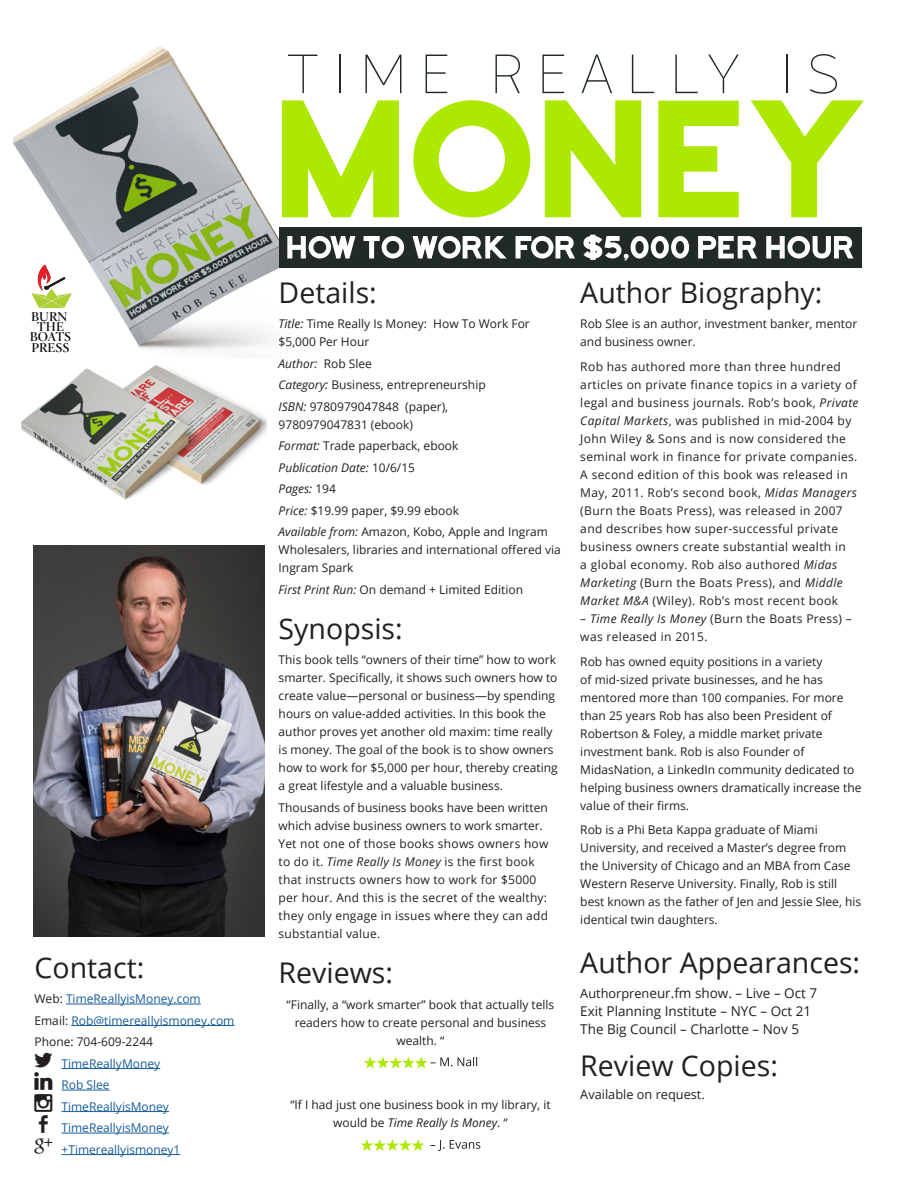
<style>
.page{position:relative;width:918px;height:1188px;background:#fff}
.page>*{position:absolute;margin:0;border:0;box-sizing:border-box;transform-origin:0 0}
.t1{font:28.5px "Open Sans";color:#231f20}
.t2{font:13.5px "Open Sans";color:#231f20}
.t3{font:12.75px "Open Sans";color:#231f20}
.t4{font:12.45px/10.4px "Hoefler Titling HTF Bd Roman";color:#050504;text-align:center}
.t5{font:12px/18px "Open Sans";color:#231f20}
.t6{font:12px/18px "Open Sans";letter-spacing:.03em;color:#231f20}
.t7{font:12px/18px "Open Sans";letter-spacing:.02em;color:#231f20}
.t8{font:12px "Open Sans";color:#175d9e}
.t9{font:italic 12px "Open Sans";color:#231f20}
.s1{color:#231f20}
.s2{font-style:italic}
.s3{font-style:normal}
.s4{font-size:12.75px}
</style>
<div class="page">
<svg style="left:364px;top:1057px;width:113px;height:11px"></svg>
<svg style="left:361px;top:1139px;width:63px;height:12px"></svg>
<svg style="left:430px;top:1140px;width:50px;height:11px"></svg>
<img style="left:13px;top:46px;width:435px;height:298px">
<div style="left:279px;top:228px;width:583px;height:40px;background:#212929"></div>
<svg style="left:287px;top:236px;width:117px;height:23px"></svg>
<svg style="left:413px;top:236px;width:94px;height:23px"></svg>
<svg style="left:516px;top:235px;width:338px;height:25px"></svg>
<svg style="left:288px;top:55px;width:29px;height:38px"></svg>
<hr style="left:339px;top:55px;width:1px;height:38px;background:#212929">
<svg style="left:365px;top:55px;width:36px;height:38px"></svg>
<svg style="left:426px;top:55px;width:21px;height:38px"></svg>
<svg style="left:495px;top:55px;width:25px;height:38px"></svg>
<svg style="left:542px;top:55px;width:22px;height:38px"></svg>
<svg style="left:582px;top:55px;width:30px;height:38px"></svg>
<svg style="left:632px;top:55px;width:22px;height:38px"></svg>
<svg style="left:675px;top:55px;width:23px;height:38px"></svg>
<svg style="left:708px;top:55px;width:31px;height:38px"></svg>
<hr style="left:786px;top:55px;width:2px;height:38px;background:#212929">
<svg style="left:810px;top:54px;width:27px;height:40px"></svg>
<svg style="left:282px;top:100px;width:582px;height:117px;fill:#ade800"></svg>
<img style="left:13px;top:316px;width:253px;height:184px">
<img style="left:33px;top:545px;width:232px;height:391px">
<svg style="left:31px;top:265px;width:41px;height:43px"></svg>
<hr style="left:66px;top:1004px;width:135px;height:1px;background:#175d9e">
<hr style="left:71px;top:1025px;width:163px;height:1px;background:#175d9e">
<hr style="left:62px;top:1068px;width:98px;height:1px;background:#175d9e">
<hr style="left:62px;top:1090px;width:48px;height:1px;background:#175d9e">
<hr style="left:62px;top:1111px;width:107px;height:1px;background:#175d9e">
<hr style="left:62px;top:1133px;width:107px;height:1px;background:#175d9e">
<hr style="left:62px;top:1154px;width:119px;height:1px;background:#175d9e">
<p class="t4" style="left:30px;top:311px;width:43px">BURN<br>THE<br>BOATS<br>PRESS</p>
<p class="t1" style="left:34px;top:948px;width:111px">Contact:</p>
<p class="t8" style="left:34px;top:991px;width:168px"><span class="s1">Web:</span> TimeReallyisMoney.com</p>
<p class="t8" style="left:34px;top:1012px;width:201px"><span class="s1">Email:</span> Rob@timereallyismoney.com</p>
<p class="t5" style="left:34px;top:1032px;width:120px">Phone: 704-609-2244</p>
<p class="t8" style="left:62px;top:1055px;width:100px">TimeReallyMoney</p>
<p class="t8" style="left:62px;top:1077px;width:50px">Rob Slee</p>
<p class="t8" style="left:62px;top:1098px;width:109px">TimeReallyisMoney</p>
<p class="t8" style="left:62px;top:1120px;width:109px">TimeReallyisMoney</p>
<p class="t8" style="left:62px;top:1141px;width:121px">+Timereallyismoney1</p>
<p class="t1" style="left:279px;top:273px;width:100px">Details:</p>
<p class="t5" style="left:279px;top:314px;width:253px"><span class="s2">Title:</span> Time Really Is Money: How To Work For $5,000 Per Hour</p>
<p class="t9" style="left:279px;top:355px;width:95px">Author: <span class="s3">Rob Slee</span></p>
<p class="t5" style="left:279px;top:375px;width:209px"><span class="s2">Category:</span> Business, entrepreneurship</p>
<p class="t5" style="left:279px;top:397px;width:171px"><span class="s2">ISBN:</span> 9780979047848 (paper),<br>9780979047831 (ebook)</p>
<p class="t5" style="left:279px;top:436px;width:181px"><span class="s2">Format:</span> Trade paperback, ebook</p>
<p class="t9" style="left:279px;top:459px;width:138px">Publication Date: <span class="s3">10/6/15</span></p>
<p class="t9" style="left:279px;top:481px;width:59px">Pages: <span class="s3">194</span></p>
<p class="t5" style="left:279px;top:501px;width:182px"><span class="s2">Price:</span> $19.99 paper, $9.99 ebook</p>
<p class="t5" style="left:279px;top:523px;width:284px"><span class="s2">Available from:</span> Amazon, Kobo, Apple and Ingram<br>Wholesalers, libraries and international offered via<br>Ingram Spark</p>
<p class="t5" style="left:279px;top:580px;width:246px"><span class="s2">First Print Run:</span> On demand + Limited Edition</p>
<p class="t1" style="left:279px;top:609px;width:126px">Synopsis:</p>
<p class="t5" style="left:279px;top:651px;width:281px">This book tells “owners of their time” how to work smarter. Specifically, it shows such owners how to create value—personal or business—by spending hours on value-added activities. In this book the author proves yet another old maxim: time really is money. The goal of the book is to show owners how to work for $5,000 per hour, thereby creating a great lifestyle and a valuable business.</p>
<p class="t7" style="left:279px;top:798px;width:271px">Thousands of business books have been written which advise business owners to work smarter.<br>Yet not one of those books shows owners how to do it. <span class="s2">Time Really Is Money</span> is the first book that instructs owners how to work for $5000 per hour. And this is the secret of the wealthy: they only engage in issues where they can add substantial value.</p>
<p class="t1" style="left:279px;top:953px;width:116px">Reviews:</p>
<p class="t5" style="left:287px;top:995px;width:269px;text-align:center">“Finally, a “work smarter” book that actually tells readers how to create personal and business wealth. “</p>
<p class="t5" style="left:290px;top:1095px;width:262px;text-align:center">“If I had just one business book in my library, it would be <span class="s2">Time Really Is Money</span>. “</p>
<p class="t1" style="left:580px;top:273px;width:244px">Author Biography:</p>
<p class="t5" style="left:580px;top:314px;width:278px">Rob Slee is an author, investment banker, mentor and business owner.</p>
<p class="t6" style="left:580px;top:357px;width:280px">Rob has authored more than three hundred articles on private finance topics in a variety of legal and business journals. Rob’s book, <span class="s2">Private Capital Markets</span>, was published in mid-2004 by John Wiley &amp; Sons and is now considered the seminal work in finance for private companies.<br>A second edition of this book was released in May, 2011. Rob’s second book, <span class="s2">Midas Managers </span>(Burn the Boats Press), was released in 2007 and describes how super-successful private business owners create substantial wealth in<br>a global economy. Rob also authored <span class="s2">Midas Marketing</span> (Burn the Boats Press), and <span class="s2">Middle Market M&amp;A</span> (Wiley). Rob’s most recent book</p>
<p class="t6" style="left:580px;top:609px;width:273px">– <span class="s2">Time Really Is Money</span> (Burn the Boats Press) – was released in 2015.</p>
<p class="t5" style="left:580px;top:652px;width:283px">Rob has owned equity positions in a variety<br>of mid-sized private businesses, and he has mentored more than 100 companies. For more than 25 years Rob has also been President of Robertson &amp; Foley, a middle market private investment bank. Rob is also Founder of MidasNation, a LinkedIn community dedicated to helping business owners dramatically increase the value of their firms.</p>
<p class="t5" style="left:580px;top:821px;width:282px">Rob is a Phi Beta Kappa graduate of Miami University, and received a Master’s degree from the University of Chicago and an MBA from Case Western Reserve University. Finally, Rob is still best known as the father of Jen and Jessie Slee, his identical twin daughters.</p>
<p class="t1" style="left:580px;top:943px;width:281px">Author Appearances:</p>
<p class="t2" style="left:580px;top:984px;width:238px"><span class="s4">Authorpren</span>eur.fm show. – Live – Oct 7</p>
<p class="t2" style="left:580px;top:1002px;width:233px">Exit Planning Institute – NYC – Oct 21</p>
<p class="t2" style="left:580px;top:1020px;width:220px">The Big Council – Charlotte – Nov 5</p>
<p class="t1" style="left:580px;top:1046px;width:199px">Review Copies:</p>
<p class="t3" style="left:580px;top:1085px;width:126px">Available on request.</p>
</div>
